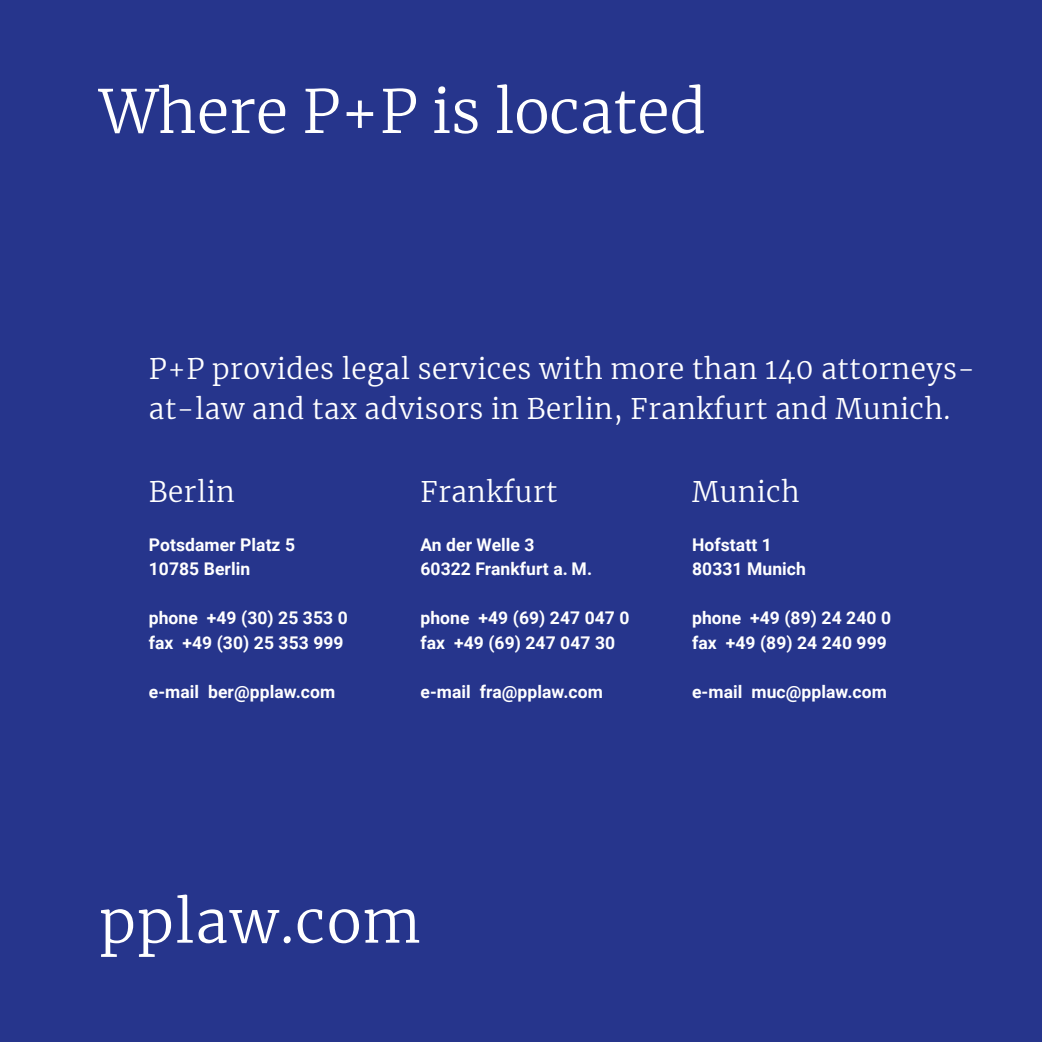
<style>
.page{position:relative;width:1042px;height:1042px;background:#26358c}
.page>*{position:absolute;margin:0;border:0;box-sizing:border-box;transform-origin:0 0}
.t1{font:300 59.5px "Merriweather";color:#fff}
.t2{font:300 58.8px "Merriweather";letter-spacing:.02em;color:#fff}
.t3{font:300 28px/40.2px "Merriweather";letter-spacing:.02em;color:#fff}
.t4{font:700 17.5px/24.5px "Roboto";letter-spacing:.005em;color:#fff}
</style>
<div class="page">
<h1 class="t1" style="left:99px;top:70px;width:608px">Where P+P is located</h1>
<h3 class="t3" style="left:149px;top:348px;width:827px">P+P provides legal services with more than 140 attorneys&shy;at-law and tax advisors in Berlin, Frankfurt and Munich.</h3>
<h3 class="t3" style="left:149px;top:470px;width:87px">Berlin</h3>
<p class="t4" style="left:149px;top:531px;width:148px">Potsdamer Platz 5<br>10785 Berlin</p>
<p class="t4" style="left:149px;top:605px;width:200px">phone +49 (30) 25 353 0 fax +49 (30) 25 353 999</p>
<p class="t4" style="left:149px;top:678px;width:188px">e-mail ber@pplaw.com</p>
<h3 class="t3" style="left:420px;top:470px;width:139px">Frankfurt</h3>
<p class="t4" style="left:420px;top:531px;width:173px">An der Welle 3<br>60322 Frankfurt a. M.</p>
<p class="t4" style="left:420px;top:605px;width:210px">phone +49 (69) 247 047 0 fax +49 (69) 247 047 30</p>
<p class="t4" style="left:420px;top:678px;width:184px">e-mail fra@pplaw.com</p>
<h3 class="t3" style="left:692px;top:470px;width:109px">Munich</h3>
<p class="t4" style="left:692px;top:531px;width:115px">Hofstatt 1<br>80331 Munich</p>
<p class="t4" style="left:692px;top:605px;width:200px">phone +49 (89) 24 240 0 fax +49 (89) 24 240 999</p>
<p class="t4" style="left:692px;top:678px;width:196px">e-mail muc@pplaw.com</p>
<h2 class="t2" style="left:99px;top:880px;width:323px">pplaw.com</h2>
</div>
